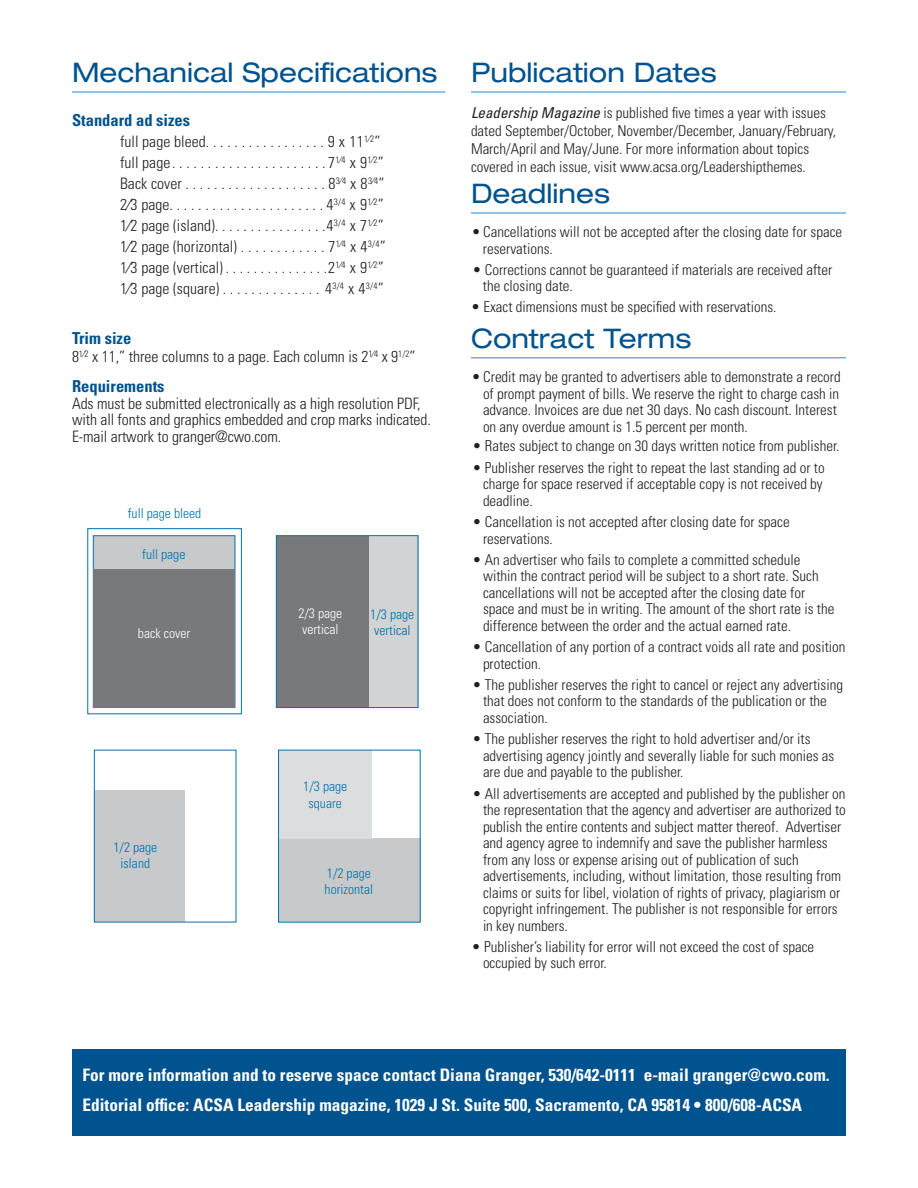
<style>
.page{position:relative;width:918px;height:1188px;background:#fff}
.page>*{position:absolute;margin:0;border:0;box-sizing:border-box;transform-origin:0 0}
.section_heads{font:expanded 27px "Helvetica Neue LT Std";color:#00538e}
.subhead{font:700 condensed 17.25px "Univers LT Std";color:#fff}
.subhead-2{font:700 condensed 16.5px "Univers";color:#00538e}
.pricing{font:300 condensed 15.75px "Univers LT Std";letter-spacing:.005em;color:#231f20}
.body{font:300 condensed 15.75px/16.5px "Univers LT Std";letter-spacing:-.005em;color:#231f20}
.body-2{font:300 condensed 15px/16.5px "Univers LT Std";color:#231f20}
.section_heads-2{font:300 condensed 15px "Univers LT Std";color:#231f20}
.t1{font:300 condensed 13.65px/16.4px "Univers LT Std";color:#0073ae}
.t2{font:300 condensed 13.65px "Univers LT Std";color:#fff}
.pricing-2{font:300 condensed 9.15px "Univers LT Std";color:#231f20}
.s1{font-size:15.75px}
.s2{font-weight:400;font-style:italic}
.s3{font-stretch:normal}
</style>
<div class="page">
<hr style="left:471px;top:91px;width:375px;height:2px;background:#6ab3e3">
<hr style="left:471px;top:212px;width:375px;height:2px;background:#6ab3e3">
<hr style="left:471px;top:357px;width:375px;height:2px;background:#6ab3e3">
<div style="left:278px;top:838px;width:142px;height:84px;background:#c7c9cb"></div>
<div style="left:87px;top:528px;width:155px;height:186px;border:1px solid #0073ae"></div>
<div style="left:93px;top:535px;width:142px;height:173px;background:#c7c9cb;border:1px solid #0073ae"></div>
<div style="left:277px;top:536px;width:92px;height:171px;background:#77797b"></div>
<div style="left:369px;top:536px;width:50px;height:171px;background:#d1d3d4"></div>
<div style="left:95px;top:791px;width:90px;height:131px;background:#c7c9cb"></div>
<div style="left:278px;top:751px;width:94px;height:88px;background:#dcddde"></div>
<div style="left:276px;top:535px;width:142px;height:173px;border:1px solid #0073ae"></div>
<hr style="left:72px;top:91px;width:374px;height:2px;background:#6ab3e3">
<div style="left:72px;top:1049px;width:774px;height:87px;background:#00538e"></div>
<div style="left:94px;top:569px;width:141px;height:138px;background:#77797b"></div>
<p class="section_heads" style="left:72px;top:56px;width:367px">Mechanical Specifications</p>
<p class="subhead-2" style="left:72px;top:110px;width:120px">Standard ad sizes</p>
<p class="pricing" style="left:120px;top:132px;width:262px">full page bleed. . . . . . . . . . . . . . . . . 9 x 11<sup>1⁄2</sup>”</p>
<p class="pricing" style="left:120px;top:153px;width:56px">full page......................</p>
<p class="pricing-2" style="left:328px;top:154px;width:57px"><span class="s1">7</span>1⁄4 <span class="s1">x 9</span>1⁄2<span class="s1">”</span></p>
<p class="pricing" style="left:120px;top:174px;width:266px">Back cover . . . . . . . . . . . . . . . . . . . . 8<sup>3⁄4</sup> x 8<sup>3⁄4</sup>”</p>
<p class="pricing" style="left:120px;top:195px;width:265px">2⁄3 page. . . . . . . . . . . . . . . . . . . . . . 4<sup>3/4</sup> x 9<sup>1⁄2</sup>”</p>
<p class="pricing" style="left:120px;top:216px;width:100px">1⁄2 page (island)................</p>
<p class="pricing-2" style="left:327px;top:217px;width:59px"><span class="s1">4</span>3/4 <span class="s1">x 7</span>1⁄2<span class="s1">”</span></p>
<p class="pricing" style="left:120px;top:237px;width:267px">1⁄2 page (horizontal) . . . . . . . . . . . . 7<sup>1⁄4</sup> x 4<sup>3/4</sup>”</p>
<p class="pricing" style="left:120px;top:258px;width:108px">1⁄3 page (vertical)...............</p>
<p class="pricing-2" style="left:328px;top:259px;width:57px"><span class="s1">2</span>1⁄4 <span class="s1">x 9</span>1⁄2<span class="s1">”</span></p>
<p class="pricing" style="left:120px;top:279px;width:104px">1⁄3 page (square)...............</p>
<p class="pricing-2" style="left:325px;top:280px;width:60px"><span class="s1">4</span>3/4 <span class="s1">x 4</span>3/4<span class="s1">”</span></p>
<p class="subhead-2" style="left:72px;top:328px;width:61px">Trim size</p>
<p class="body" style="left:72px;top:348px;width:345px">8<sup>1⁄2</sup> x 11,” three columns to a page. Each column is 2<sup>1⁄4</sup> x 9<sup>1/2</sup>”</p>
<p class="subhead-2" style="left:72px;top:376px;width:94px">Requirements</p>
<p class="body" style="left:72px;top:395px;width:360px">Ads must be submitted electronically as a high resolution PDF, with all fonts and graphics embedded and crop marks indicated.<br>E-mail artwork to granger@cwo.com.</p>
<p class="t1" style="left:128px;top:505px;width:75px">full page bleed</p>
<p class="t1" style="left:142px;top:546px;width:45px">full page</p>
<p class="t2" style="left:138px;top:625px;width:54px">back cover</p>
<p class="t1" style="left:113px;top:839px;width:45px;text-align:center">1/2 page island</p>
<p class="t2" style="left:298px;top:605px;width:45px">2/3 page</p>
<p class="t2" style="left:302px;top:621px;width:38px">vertical</p>
<p class="t1" style="left:370px;top:606px;width:45px">1/3 page</p>
<p class="t1" style="left:374px;top:622px;width:38px">vertical</p>
<p class="t1" style="left:303px;top:778px;width:45px">1/3 page</p>
<p class="t1" style="left:309px;top:795px;width:35px">square</p>
<p class="t1" style="left:325px;top:865px;width:50px">1/2 page horizontal</p>
<p class="section_heads" style="left:471px;top:56px;width:247px">Publication Dates</p>
<p class="body-2" style="left:471px;top:104px;width:367px;line-height:18px"><span class="s2">Leadership Magazine</span> is published five times a year with issues dated September/October, November/December, January/February, March/April and May/June. For more information about topics covered in each issue, visit www.acsa.org/Leadershipthemes.</p>
<p class="section_heads" style="left:471px;top:177px;width:141px">Deadlines</p>
<p class="body-2" style="left:483px;top:224px;width:361px;text-indent:-10px"><span class="s3">•</span> Cancellations will not be accepted after the closing date for space reservations.</p>
<p class="body-2" style="left:483px;top:261px;width:351px;text-indent:-10px">• Corrections cannot be guaranteed if materials are received after the closing date.</p>
<p class="section_heads-2" style="left:471px;top:298px;width:307px">• Exact dimensions must be specified with reservations.</p>
<p class="section_heads" style="left:471px;top:322px;width:222px">Contract Terms</p>
<p class="body-2" style="left:483px;top:369px;width:359px;text-indent:-10px"><span class="s3">•</span> Credit may be granted to advertisers able to demonstrate a record of prompt payment of bills. We reserve the right to charge cash in advance. Invoices are due net 30 days. No cash discount. Interest on any overdue amount is 1.5 percent per month.</p>
<p class="body-2" style="left:472px;top:438px;width:369px">• Rates subject to change on 30 days written notice from publisher.</p>
<p class="body-2" style="left:483px;top:459px;width:343px;text-indent:-10px">• Publisher reserves the right to repeat the last standing ad or to charge for space reserved if acceptable copy is not received by deadline.</p>
<p class="body-2" style="left:483px;top:514px;width:308px;text-indent:-10px">• Cancellation is not accepted after closing date for space reservations.</p>
<p class="body-2" style="left:483px;top:551px;width:353px;text-indent:-10px">• An advertiser who fails to complete a committed schedule within the contract period will be subject to a short rate. Such cancellations will not be accepted after the closing date for space and must be in writing. The amount of the short rate is the difference between the order and the actual earned rate.</p>
<p class="body-2" style="left:483px;top:639px;width:364px;text-indent:-10px">• Cancellation of any portion of a contract voids all rate and position protection.</p>
<p class="body-2" style="left:483px;top:676px;width:362px;text-indent:-10px">• The publisher reserves the right to cancel or reject any advertising that does not conform to the standards of the publication or the association.</p>
<p class="body-2" style="left:483px;top:731px;width:353px;text-indent:-10px">• The publisher reserves the right to hold advertiser and/or its advertising agency jointly and severally liable for such monies as are due and payable to the publisher.</p>
<p class="body-2" style="left:483px;top:785px;width:364px;text-indent:-10px">• All advertisements are accepted and published by the publisher on the representation that the agency and advertiser are authorized to publish the entire contents and subject matter thereof. Advertiser and agency agree to indemnify and save the publisher harmless from any loss or expense arising out of publication of such advertisements, including, without limitation, those resulting from claims or suits for libel, violation of rights of privacy, plagiarism or copyright infringement. The publisher is not responsible for errors in key numbers.</p>
<p class="body-2" style="left:483px;top:938px;width:333px;text-indent:-10px"><span class="s3">•</span> Publisher’s liability for error will not exceed the cost of space occupied by such error.</p>
<p class="subhead" style="left:82px;top:1064px;width:749px">For more information and to reserve space contact Diana Granger, 530/642-0111 e-mail granger@cwo.com.</p>
<p class="subhead" style="left:82px;top:1094px;width:721px">Editorial office: ACSA Leadership magazine, 1029 J St. Suite 500, Sacramento, CA 95814 • 800/608-ACSA</p>
</div>
